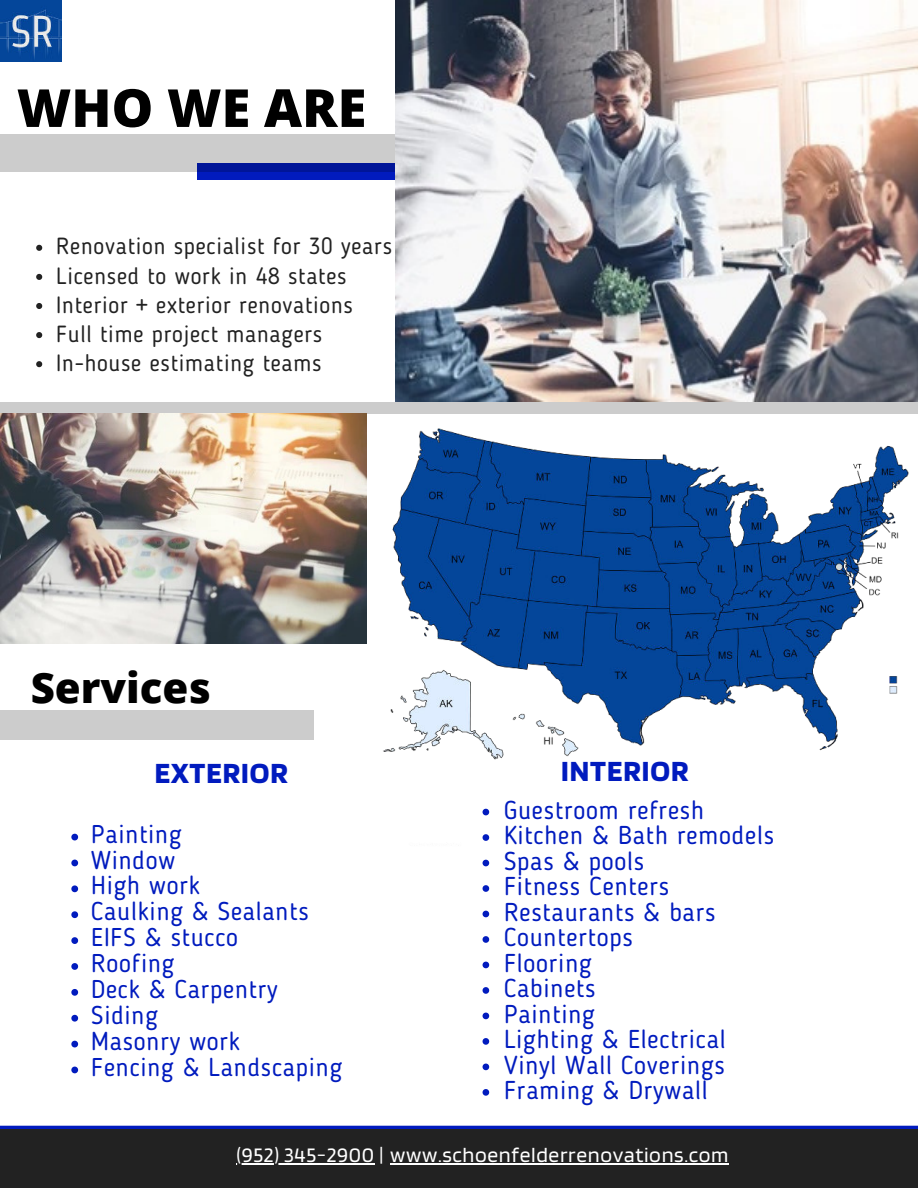
<style>
.page{position:relative;width:918px;height:1188px;background:#fff}
.page>*{position:absolute;margin:0;border:0;box-sizing:border-box;transform-origin:0 0}
.t1{font:800 52.5px "Open Sans";color:#000}
.t2{font:800 42px "Open Sans";color:#000}
.t3{font:700 30.6px "Blinker";letter-spacing:.03em;color:#011bbe}
.t4{font:25.65px/25.5px "Blogger Sans";letter-spacing:.03em;color:#011bbe}
.t5{font:25.5px/26px "Blogger Sans";letter-spacing:.03em;color:#011bbe}
.t6{font:23.25px/29.1px "Blogger Sans";letter-spacing:.03em;color:#222}
.t7{font:21.6px "Blinker";letter-spacing:.03em;color:#fff}
</style>
<div class="page">
<div style="left:197px;top:164px;width:721px;height:15px;background:#011bbe"></div>
<svg style="left:0;top:135px;width:396px;height:37px;fill:#ccc"></svg>
<img style="left:396px;top:0;width:522px;height:402px">
<img style="left:0;top:0;width:62px;height:62px">
<div style="left:0;top:710px;width:314px;height:30px;background:#ccc"></div>
<div style="left:0;top:402px;width:918px;height:11px;background:#ccc"></div>
<img style="left:0;top:414px;width:367px;height:229px">
<img style="left:367px;top:413px;width:551px;height:426px">
<div style="left:0;top:1126px;width:918px;height:6px;background:#011bbe"></div>
<div style="left:0;top:1129px;width:918px;height:59px;background:#222"></div>
<svg style="left:36px;top:245px;width:6px;height:6px"></svg>
<svg style="left:36px;top:274px;width:6px;height:6px"></svg>
<svg style="left:36px;top:303px;width:6px;height:6px"></svg>
<svg style="left:36px;top:332px;width:6px;height:6px"></svg>
<svg style="left:36px;top:361px;width:6px;height:6px"></svg>
<hr style="left:236px;top:1163px;width:139px;height:1px;background:#fff">
<svg style="left:71px;top:834px;width:7px;height:6px"></svg>
<svg style="left:71px;top:860px;width:7px;height:6px"></svg>
<svg style="left:71px;top:885px;width:7px;height:7px"></svg>
<svg style="left:71px;top:911px;width:7px;height:7px"></svg>
<svg style="left:71px;top:937px;width:7px;height:7px"></svg>
<svg style="left:71px;top:963px;width:7px;height:7px"></svg>
<svg style="left:71px;top:989px;width:7px;height:7px"></svg>
<svg style="left:71px;top:1015px;width:7px;height:7px"></svg>
<svg style="left:71px;top:1041px;width:7px;height:6px"></svg>
<svg style="left:71px;top:1067px;width:7px;height:6px"></svg>
<hr style="left:390px;top:1163px;width:339px;height:1px;background:#fff">
<svg style="left:483px;top:809px;width:6px;height:6px"></svg>
<svg style="left:483px;top:834px;width:6px;height:7px"></svg>
<svg style="left:483px;top:860px;width:6px;height:6px"></svg>
<svg style="left:483px;top:885px;width:6px;height:7px"></svg>
<svg style="left:483px;top:911px;width:6px;height:6px"></svg>
<svg style="left:483px;top:936px;width:6px;height:7px"></svg>
<svg style="left:483px;top:962px;width:6px;height:6px"></svg>
<svg style="left:483px;top:987px;width:6px;height:7px"></svg>
<svg style="left:483px;top:1013px;width:6px;height:6px"></svg>
<svg style="left:483px;top:1038px;width:6px;height:7px"></svg>
<svg style="left:483px;top:1064px;width:6px;height:6px"></svg>
<svg style="left:483px;top:1089px;width:6px;height:7px"></svg>
<h1 class="t1" style="left:17px;top:68px;width:351px">WHO WE ARE</h1>
<p class="t6" style="left:56px;top:232px;width:337px">Renovation specialist for 30 years<br>Licensed to work in 48 states<br>Interior + exterior renovations<br>Full time project managers<br>In-house estimating teams</p>
<h2 class="t2" style="left:31px;top:656px;width:182px">Services</h2>
<p class="t3" style="left:155px;top:757px;width:135px">EXTERIOR</p>
<p class="t3" style="left:561px;top:755px;width:129px">INTERIOR</p>
<p class="t5" style="left:91px;top:821px;width:253px">Painting<br>Window<br>High work<br>Caulking &amp; Sealants<br>EIFS &amp; stucco<br>Roofing<br>Deck &amp; Carpentry<br>Siding<br>Masonry work<br>Fencing &amp; Landscaping</p>
<p class="t4" style="left:504px;top:797px;width:272px">Guestroom refresh<br>Kitchen &amp; Bath remodels<br>Spas &amp; pools<br>Fitness Centers<br>Restaurants &amp; bars<br>Countertops<br>Flooring<br>Cabinets<br>Painting<br>Lighting &amp; Electrical<br>Vinyl Wall Coverings<br>Framing &amp; Drywall</p>
<p class="t7" style="left:236px;top:1144px;width:494px">(952) 345-2900 | www.schoenfelderrenovations.com</p>
</div>
